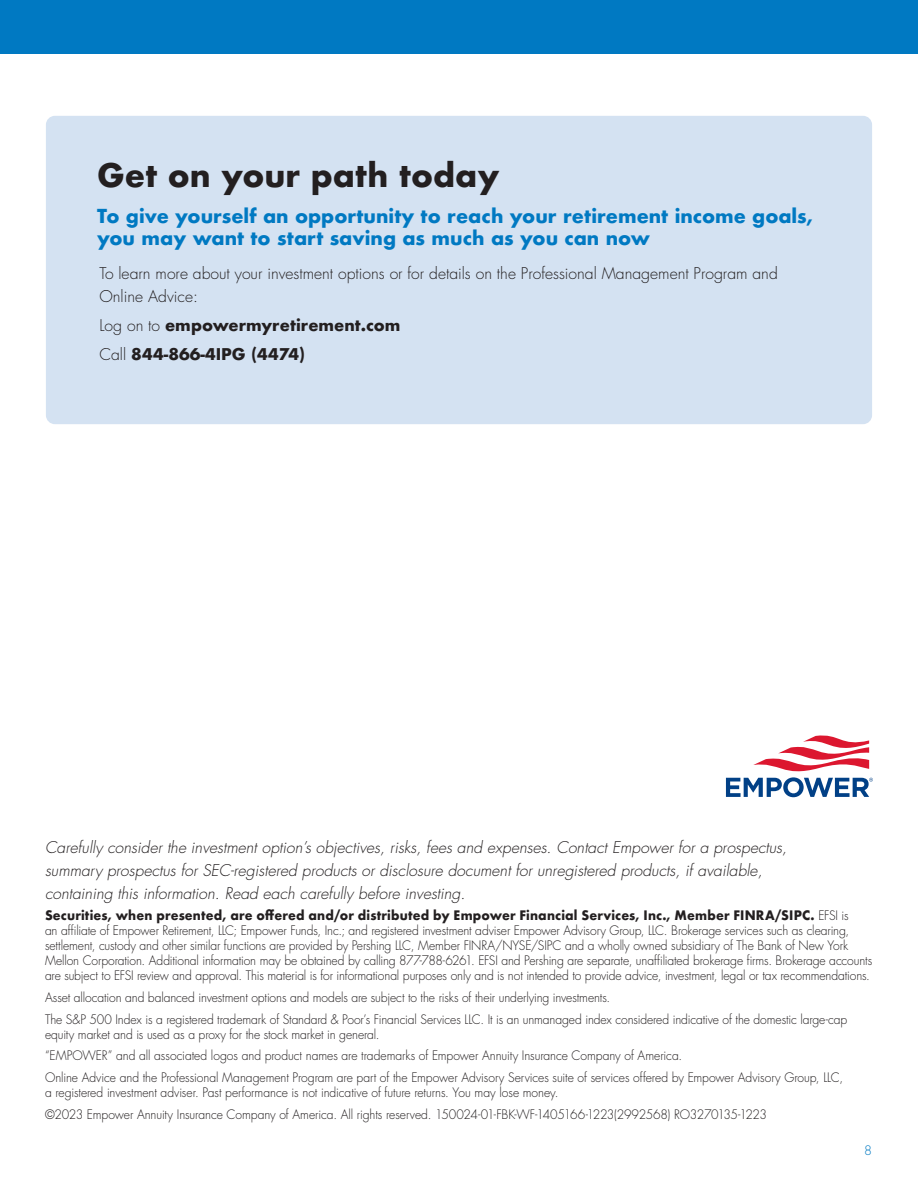
<style>
.page{position:relative;width:918px;height:1188px;background:#fff}
.page>*{position:absolute;margin:0;border:0;box-sizing:border-box;transform-origin:0 0}
.t1{font:700 31.5px "Futura";color:#231f20}
.t2{font:700 18.75px/22.5px "Futura";color:#0079c2}
.t3{font:italic 300 15.75px/22.5px "Futura Std";color:#231f20}
.t4{font:300 15.75px/22.5px "Futura Std";color:#231f20}
.t5{font:700 15.75px/29.2px "Futura";color:#231f20}
.t6{font:300 12.75px/21.8px "Futura Std";letter-spacing:-.01em;color:#231f20;scale:.95 1}
.t7{font:700 12.75px "Futura";letter-spacing:.015em;color:#231f20;scale:.95 1}
.t8{font:300 12.75px "Futura Std";color:#0079c2}
.s1{font-family:"Futura Std";font-weight:300}
</style>
<div class="page">
<div style="left:0;top:0;width:918px;height:54px;background:#0079c2"></div>
<div style="left:46px;top:116px;width:826px;height:308px;background:#d4e2f2;border-radius:9px"></div>
<svg style="left:726px;top:735px;width:147px;height:62px"></svg>
<h1 class="t1" style="left:97px;top:152px;width:404px">Get on your path today</h1>
<h2 class="t2" style="left:97px;top:205px;width:718px">To give yourself an opportunity to reach your retirement income goals, you may want to start saving as much as you can now</h2>
<p class="t4" style="left:99px;top:263px;width:680px">To learn more about your investment options or for details on the Professional Management Program and<br>Online Advice:</p>
<p class="t5" style="left:99px;top:310px;width:302px"><span class="s1">Log on to</span> empowermyretirement.com<br><span class="s1">Call</span> 844-866-4IPG (4474)</p>
<p class="t3" style="left:45px;top:837px;width:744px">Carefully consider the investment option’s objectives, risks, fees and expenses. Contact Empower for a prospectus, summary prospectus for SEC-registered products or disclosure document for unregistered products, if available, containing this information. Read each carefully before investing.</p>
<p class="t7" style="left:45px;top:906px;width:848px">Securities, when presented, are offered and/or distributed by Empower Financial Services, Inc., Member FINRA/SIPC. <span class="s1">EFSI is</span></p>
<p class="t6" style="left:45px;top:923px;width:872px;line-height:15px">an affiliate of Empower Retirement, LLC; Empower Funds, Inc.; and registered investment adviser Empower Advisory Group, LLC. Brokerage services such as clearing, settlement, custody and other similar functions are provided by Pershing LLC, Member FINRA/NYSE/SIPC and a wholly owned subsidiary of The Bank of New York Mellon Corporation. Additional information may be obtained by calling 877-788-6261. EFSI and Pershing are separate, unaffiliated brokerage firms. Brokerage accounts are subject to EFSI review and approval. This material is for informational purposes only and is not intended to provide advice, investment, legal or tax recommendations.</p>
<p class="t6" style="left:45px;top:987px;width:846px">Asset allocation and balanced investment options and models are subject to the risks of their underlying investments.<br>The S&amp;P 500 Index is a registered trademark of Standard &amp; Poor’s Financial Services LLC. It is an unmanaged index considered indicative of the domestic large-cap</p>
<p class="t6" style="left:45px;top:1024px;width:842px">equity market and is used as a proxy for the stock market in general.<br>“EMPOWER” and all associated logos and product names are trademarks of Empower Annuity Insurance Company of America.<br>Online Advice and the Professional Management Program are part of the Empower Advisory Services suite of services offered by Empower Advisory Group, LLC,</p>
<p class="t6" style="left:45px;top:1082px;width:761px">a registered investment adviser. Past performance is not indicative of future returns. You may lose money.<br>©2023 Empower Annuity Insurance Company of America. All rights reserved. 150024-01-FBK-WF-1405166-1223(2992568) RO3270135-1223</p>
<p class="t8" style="left:864px;top:1143px;width:9px">8</p>
</div>
